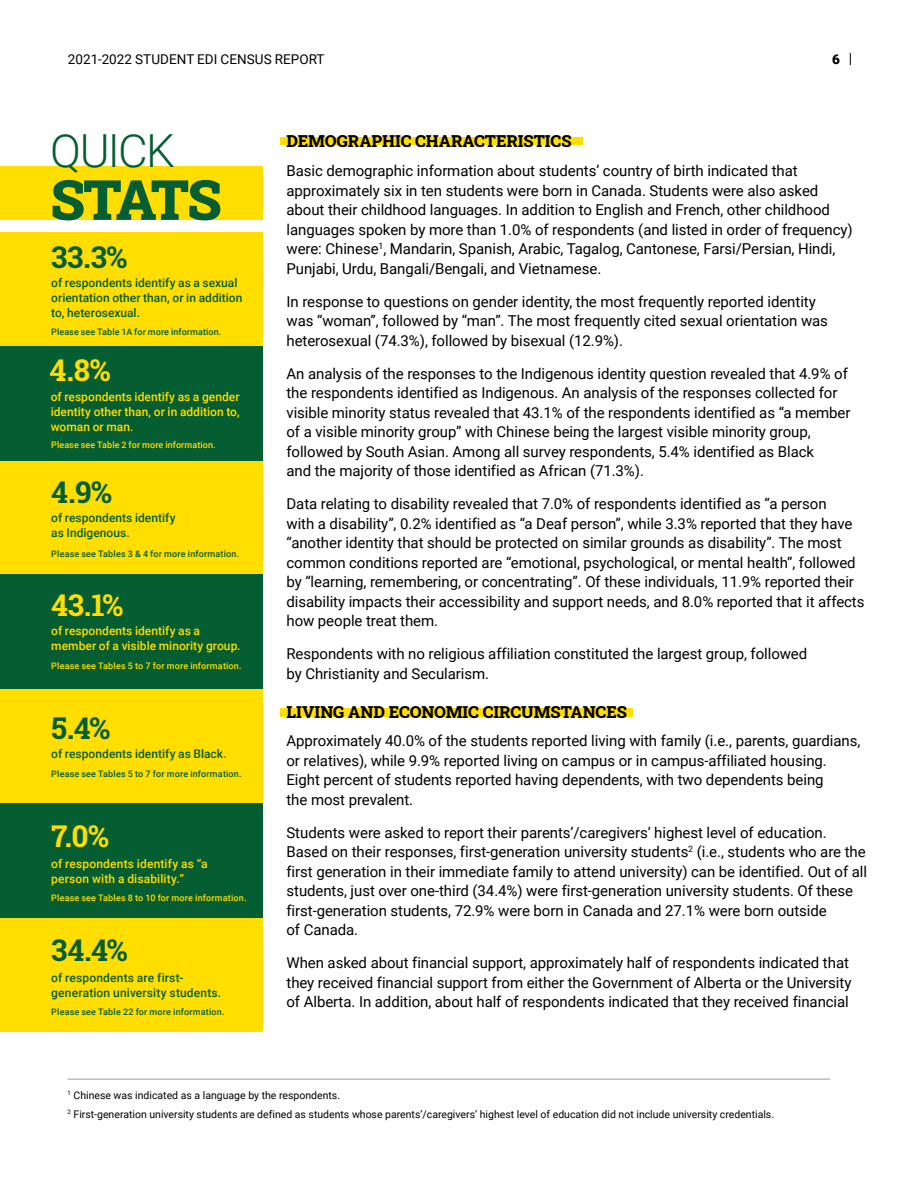
<style>
.page{position:relative;width:918px;height:1188px;background:#fff}
.page>*{position:absolute;margin:0;border:0;box-sizing:border-box;transform-origin:0 0}
.t1{font:900 55.5px "Roboto Slab";letter-spacing:-.06em;color:#055d32}
.t2{font:300 45.6px "Roboto";letter-spacing:-.035em;color:#055d32}
.t3{font:700 30px "Roboto Slab";color:#055d32}
.t4{font:700 30px "Roboto Slab";color:#ffde00}
.t5{font:800 16.5px "Roboto Slab";color:#000}
.t6{font:15px/19.5px "Roboto";letter-spacing:-.005em;color:#000}
.t7{font:13.5px "Roboto";letter-spacing:.005em;color:#000}
.t8{font:900 13.5px "Roboto";color:#000}
.t9{font:500 12px/15px "Roboto";letter-spacing:.005em;color:#055d32}
.t10{font:500 12px/15px "Roboto";letter-spacing:.005em;color:#ffde00}
.t11{font:10.5px/18.9px "Roboto";color:#000}
.t12{font:500 9px "Roboto";letter-spacing:.015em;color:#055d32}
.t13{font:500 9px "Roboto";letter-spacing:.015em;color:#ffde00}
</style>
<div class="page">
<div style="left:280px;top:137px;width:302px;height:8px;background:#ffde00"></div>
<div style="left:0;top:167px;width:262px;height:53px;background:#ffde00"></div>
<div style="left:280px;top:708px;width:353px;height:9px;background:#ffde00"></div>
<hr style="left:68px;top:1078px;width:762px;height:2px;background:#bcbec0">
<div style="left:0;top:232px;width:262px;height:115px;background:#ffde00"></div>
<div style="left:0;top:461px;width:262px;height:114px;background:#ffde00"></div>
<div style="left:0;top:689px;width:262px;height:114px;background:#ffde00"></div>
<div style="left:0;top:917px;width:262px;height:114px;background:#ffde00"></div>
<div style="left:0;top:347px;width:262px;height:114px;background:#055d32"></div>
<div style="left:0;top:575px;width:262px;height:114px;background:#055d32"></div>
<div style="left:0;top:803px;width:262px;height:114px;background:#055d32"></div>
<svg style="left:850px;top:53px;width:1px;height:12px"></svg>
<p class="t7" style="left:68px;top:50px;width:258px">2021-2022 STUDENT EDI CENSUS REPORT</p>
<p class="t8" style="left:832px;top:50px;width:9px">6</p>
<h2 class="t2" style="left:50px;top:119px;width:126px">QUICK</h2>
<h1 class="t1" style="left:50px;top:162px;width:173px">STATS</h1>
<h3 class="t3" style="left:51px;top:236px;width:78px">33.3%</h3>
<p class="t9" style="left:51px;top:275px;width:193px">of respondents identify as a sexual orientation other than, or in addition to, heterosexual.</p>
<p class="t12" style="left:51px;top:326px;width:172px">Please see Table 1A for more information.</p>
<h3 class="t4" style="left:50px;top:349px;width:63px">4.8%</h3>
<p class="t10" style="left:51px;top:388px;width:190px;text-align:justify">of respondents identify as a gender identity other than, or in addition to, woman or man.</p>
<p class="t13" style="left:51px;top:439px;width:166px">Please see Table 2 for more information.</p>
<h3 class="t3" style="left:51px;top:471px;width:62px">4.9%</h3>
<p class="t9" style="left:51px;top:510px;width:126px">of respondents identify as Indigenous.</p>
<p class="t12" style="left:51px;top:547px;width:189px">Please see Tables 3 &amp; 4 for more information.</p>
<h3 class="t4" style="left:51px;top:584px;width:74px">43.1%</h3>
<p class="t10" style="left:51px;top:622px;width:191px">of respondents identify as a member of a visible minority group.</p>
<p class="t13" style="left:51px;top:660px;width:192px">Please see Tables 5 to 7 for more information.</p>
<h3 class="t3" style="left:51px;top:707px;width:61px">5.4%</h3>
<p class="t9" style="left:51px;top:745px;width:177px">of respondents identify as Black.</p>
<p class="t12" style="left:51px;top:767px;width:192px">Please see Tables 5 to 7 for more information.</p>
<h3 class="t4" style="left:51px;top:815px;width:59px">7.0%</h3>
<p class="t10" style="left:51px;top:856px;width:158px">of respondents identify as “a person with a disability.”</p>
<p class="t13" style="left:51px;top:891px;width:197px">Please see Tables 8 to 10 for more information.</p>
<h3 class="t3" style="left:51px;top:929px;width:78px">34.4%</h3>
<p class="t9" style="left:51px;top:970px;width:171px">of respondents are first&shy;generation university students.</p>
<p class="t12" style="left:51px;top:1005px;width:175px">Please see Table 22 for more information.</p>
<p class="t5" style="left:286px;top:129px;width:287px">DEMOGRAPHIC CHARACTERISTICS</p>
<p class="t6" style="left:286px;top:161px;width:568px">Basic demographic information about students’ country of birth indicated that approximately six in ten students were born in Canada. Students were also asked about their childhood languages. In addition to English and French, other childhood languages spoken by more than 1.0% of respondents (and listed in order of frequency) were: Chinese<sup>1</sup>, Mandarin, Spanish, Arabic, Tagalog, Cantonese, Farsi/Persian, Hindi, Punjabi, Urdu, Bangali/Bengali, and Vietnamese.</p>
<p class="t6" style="left:286px;top:291px;width:543px">In response to questions on gender identity, the most frequently reported identity was “woman”, followed by “man”. The most frequently cited sexual orientation was heterosexual (74.3%), followed by bisexual (12.9%).</p>
<p class="t6" style="left:286px;top:363px;width:566px">An analysis of the responses to the Indigenous identity question revealed that 4.9% of the respondents identified as Indigenous. An analysis of the responses collected for visible minority status revealed that 43.1% of the respondents identified as “a member of a visible minority group” with Chinese being the largest visible minority group, followed by South Asian. Among all survey respondents, 5.4% identified as Black<br>and the majority of those identified as African (71.3%).</p>
<p class="t6" style="left:286px;top:494px;width:580px">Data relating to disability revealed that 7.0% of respondents identified as “a person<br>with a disability”, 0.2% identified as “a Deaf person”, while 3.3% reported that they have “another identity that should be protected on similar grounds as disability”. The most common conditions reported are “emotional, psychological, or mental health”, followed by “learning, remembering, or concentrating”. Of these individuals, 11.9% reported their disability impacts their accessibility and support needs, and 8.0% reported that it affects how people treat them.</p>
<p class="t6" style="left:286px;top:644px;width:522px">Respondents with no religious affiliation constituted the largest group, followed by Christianity and Secularism.</p>
<p class="t5" style="left:286px;top:701px;width:342px">LIVING AND ECONOMIC CIRCUMSTANCES</p>
<p class="t6" style="left:286px;top:731px;width:575px">Approximately 40.0% of the students reported living with family (i.e., parents, guardians, or relatives), while 9.9% reported living on campus or in campus-affiliated housing.<br>Eight percent of students reported having dependents, with two dependents being<br>the most prevalent.</p>
<p class="t6" style="left:286px;top:822px;width:582px">Students were asked to report their parents’/caregivers’ highest level of education.<br>Based on their responses, first-generation university students<sup>2</sup> (i.e., students who are the first generation in their immediate family to attend university) can be identified. Out of all students, just over one-third (34.4%) were first-generation university students. Of these first-generation students, 72.9% were born in Canada and 27.1% were born outside<br>of Canada.</p>
<p class="t6" style="left:287px;top:953px;width:566px">When asked about financial support, approximately half of respondents indicated that they received financial support from either the Government of Alberta or the University of Alberta. In addition, about half of respondents indicated that they received financial</p>
<p class="t11" style="left:68px;top:1085px;width:708px"><sup>1</sup> Chinese was indicated as a language by the respondents.<br><sup>2</sup> First-generation university students are defined as students whose parents’/caregivers’ highest level of education did not include university credentials.</p>
</div>
